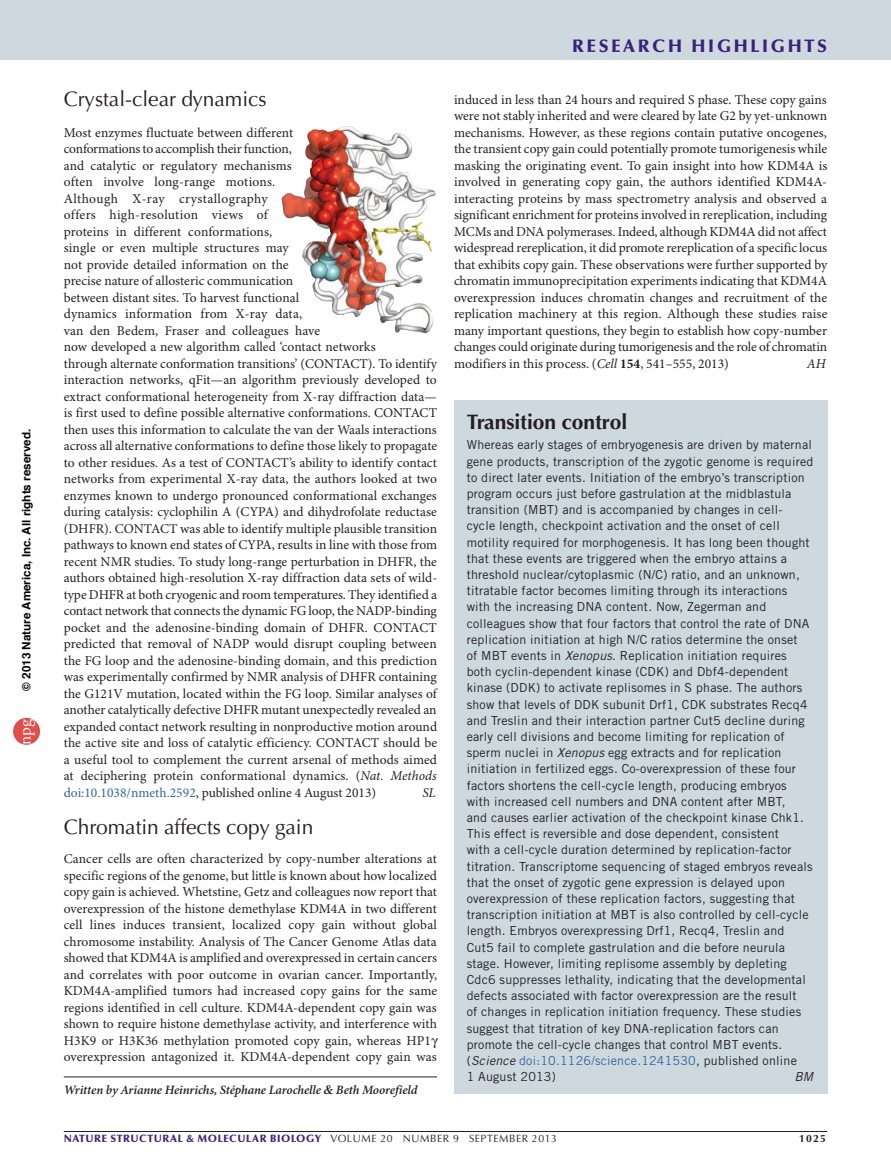
<style>
.page{position:relative;width:891px;height:1175px;background:#fff}
.page>*{position:absolute;margin:0;border:0;box-sizing:border-box;transform-origin:0 0}
.t1{font:21px "Optima LT Std";letter-spacing:-.005em;color:#231f20}
.t2{font:700 21px "Optima LT Std";letter-spacing:-.005em;color:#231f20}
.t3{font:900 18px "Optima LT Std";letter-spacing:.15em;color:#3a227b}
.t4{font:17.4px "Adobe Garamond Pro";color:#fff}
.t5{font:13.5px/16.5px "Minion Pro";color:#231f20}
.t6{font:italic 13.5px "Minion Pro";color:#231f20}
.t7{font:italic 600 12.75px "Minion Pro";letter-spacing:-.01em;color:#231f20}
.t8{font:12.45px/16.2px "Trade Gothic LT Std";letter-spacing:.015em;color:#231f20}
.t9{font:italic 12.45px "Trade Gothic LT Std";color:#231f20}
.t10{font:700 11.7px "Helvetica";color:#000}
.t11{font:900 10.5px "Optima LT Std";letter-spacing:.05em;color:#3a227b}
.t12{font:10.5px "Optima LT Std";color:#231f20}
.t13{font:700 10.5px "Optima LT Std";color:#231f20}
.s1{font-style:italic}
.s2{color:#369}
.s3{font-family:"Times LT Std"}
.s4{font-weight:700}
.s5{font-weight:400;color:#231f20}
</style>
<div class="page">
<hr style="left:64px;top:1131px;width:763px;height:1px;background:#231f20">
<div style="left:0;top:0;width:891px;height:60px;background:#cdd8df"></div>
<hr style="left:64px;top:1076px;width:373px;height:1px;background:#231f20">
<div style="left:454px;top:401px;width:373px;height:693px;background:#cdd8df"></div>
<img style="left:281px;top:126px;width:154px;height:207px">
<div style="left:13px;top:718px;width:27px;height:26px;background:#df4e4a;border-radius:50%"></div>
<p class="t10" style="left:17px;top:690px;width:263px;rotate:-90deg">© 2013 Nature America, Inc. All rights reserved.</p>
<p class="t4" style="left:14px;top:744px;width:28px;rotate:-90deg">npg</p>
<h1 class="t1" style="left:64px;top:87px;width:205px">Crystal-clear dynamics</h1>
<p class="t5" style="left:64px;top:125px;width:375px">Most enzymes fluctuate between different<br>conformations to accomplish their function,<br>and catalytic or regulatory mechanisms<br>often involve long-range motions.<br>Although X-ray crystallography<br>offers high-resolution views of<br>proteins in different conformations,<br>single or even multiple structures may<br>not provide detailed information on the<br>precise nature of allosteric communication<br>between distant sites. To harvest functional<br>dynamics information from X-ray data,<br>van den Bedem, Fraser and colleagues have<br>now developed a new algorithm called ‘contact networks<br>through alternate conformation transitions’ (CONTACT). To identify interaction networks, qFit—an algorithm previously developed to extract conformational heterogeneity from X-ray diffraction data— is first used to define possible alternative conformations. CONTACT then uses this information to calculate the van der Waals interactions across all alternative conformations to define those likely to propagate to other residues. As a test of CONTACT’s ability to identify contact networks from experimental X-ray data, the authors looked at two enzymes known to undergo pronounced conformational exchanges during catalysis: cyclophilin A (CYPA) and dihydrofolate reductase (DHFR). CONTACT was able to identify multiple plausible transition pathways to known end states of CYPA, results in line with those from recent NMR studies. To study long-range perturbation in DHFR, the authors obtained high-resolution X-ray diffraction data sets of wild&shy;type DHFR at both cryogenic and room temperatures. They identified a contact network that connects the dynamic FG loop, the NADP-binding pocket and the adenosine-binding domain of DHFR. CONTACT predicted that removal of NADP would disrupt coupling between the FG loop and the adenosine-binding domain, and this prediction was experimentally confirmed by NMR analysis of DHFR containing the G121V mutation, located within the FG loop. Similar analyses of another catalytically defective DHFR mutant unexpectedly revealed an expanded contact network resulting in nonproductive motion around the active site and loss of catalytic efficiency. CONTACT should be a useful tool to complement the current arsenal of methods aimed at deciphering protein conformational dynamics. (<span class="s1">Nat. Methods </span><span class="s2">doi:10.1038/nmeth.2592</span>, published online 4 August 2013)</p>
<p class="t6" style="left:422px;top:784px;width:15px">SL</p>
<h1 class="t1" style="left:64px;top:814px;width:251px">Chromatin affects copy gain</h1>
<p class="t5" style="left:64px;top:851px;width:375px">Cancer cells are often characterized by copy-number alterations at specific regions of the genome, but little is known about how localized copy gain is achieved. Whetstine, Getz and colleagues now report that overexpression of the histone demethylase KDM4A in two different cell lines induces transient, localized copy gain without global chromosome instability. Analysis of The Cancer Genome Atlas data showed that KDM4A is amplified and overexpressed in certain cancers and correlates with poor outcome in ovarian cancer. Importantly, KDM4A-amplified tumors had increased copy gains for the same regions identified in cell culture. KDM4A-dependent copy gain was shown to require histone demethylase activity, and interference with H3K9 or H3K36 methylation promoted copy gain, whereas HP1 overexpression antagonized it. KDM4A-dependent copy gain was</p>
<p class="t7" style="left:64px;top:1082px;width:355px">Written by Arianne Heinrichs, Stéphane Larochelle <span class="s3">&amp;</span> Beth Moorefield</p>
<h2 class="t3" style="left:572px;top:36px;width:257px">RESEARCH HIGHLIGHTS</h2>
<p class="t5" style="left:454px;top:92px;width:375px;text-align:justify">induced in less than 24 hours and required S phase. These copy gains were not stably inherited and were cleared by late G2 by yet-unknown mechanisms. However, as these regions contain putative oncogenes, the transient copy gain could potentially promote tumorigenesis while masking the originating event. To gain insight into how KDM4A is involved in generating copy gain, the authors identified KDM4A&shy;interacting proteins by mass spectrometry analysis and observed a significant enrichment for proteins involved in rereplication, including MCMs and DNA polymerases. Indeed, although KDM4A did not affect widespread rereplication, it did promote rereplication of a specific locus that exhibits copy gain. These observations were further supported by chromatin immunoprecipitation experiments indicating that KDM4A overexpression induces chromatin changes and recruitment of the replication machinery at this region. Although these studies raise many important questions, they begin to establish how copy-number changes could originate during tumorigenesis and the role of chromatin modifiers in this process. (<span class="s1">Cell</span> <span class="s4">154</span>, 541–555, 2013)</p>
<p class="t6" style="left:807px;top:355px;width:21px">AH</p>
<h1 class="t2" style="left:467px;top:409px;width:162px">Transition control</h1>
<p class="t8" style="left:467px;top:436px;width:348px">Whereas early stages of embryogenesis are driven by maternal gene products, transcription of the zygotic genome is required to direct later events. Initiation of the embryo’s transcription program occurs just before gastrulation at the midblastula transition (MBT) and is accompanied by changes in cell&shy;cycle length, checkpoint activation and the onset of cell motility required for morphogenesis. It has long been thought that these events are triggered when the embryo attains a threshold nuclear/cytoplasmic (N/C) ratio, and an unknown, titratable factor becomes limiting through its interactions with the increasing DNA content. Now, Zegerman and colleagues show that four factors that control the rate of DNA replication initiation at high N/C ratios determine the onset<br>of MBT events in <span class="s1">Xenopus</span>. Replication initiation requires both cyclin-dependent kinase (CDK) and Dbf4-dependent kinase (DDK) to activate replisomes in S phase. The authors show that levels of DDK subunit Drf1, CDK substrates Recq4 and Treslin and their interaction partner Cut5 decline during early cell divisions and become limiting for replication of sperm nuclei in <span class="s1">Xenopus</span> egg extracts and for replication initiation in fertilized eggs. Co-overexpression of these four factors shortens the cell-cycle length, producing embryos<br>with increased cell numbers and DNA content after MBT,<br>and causes earlier activation of the checkpoint kinase Chk1.<br>This effect is reversible and dose dependent, consistent<br>with a cell-cycle duration determined by replication-factor titration. Transcriptome sequencing of staged embryos reveals that the onset of zygotic gene expression is delayed upon overexpression of these replication factors, suggesting that transcription initiation at MBT is also controlled by cell-cycle length. Embryos overexpressing Drf1, Recq4, Treslin and Cut5 fail to complete gastrulation and die before neurula stage. However, limiting replisome assembly by depleting Cdc6 suppresses lethality, indicating that the developmental defects associated with factor overexpression are the result<br>of changes in replication initiation frequency. These studies suggest that titration of key DNA-replication factors can promote the cell-cycle changes that control MBT events. (<span class="s1">Science</span> <span class="s2">doi:10.1126/science.1241530</span>, published online<br>1 August 2013)</p>
<p class="t9" style="left:794px;top:1069px;width:20px">BM</p>
<p class="t11" style="left:64px;top:1132px;width:438px">NATURE STRUCTURAL &amp; MOLECULAR BIOLOGY <span class="s5">volume 20 number 9 SEPTEMBER</span></p>
<p class="t12" style="left:532px;top:1132px;width:26px">2013</p>
<p class="t13" style="left:799px;top:1132px;width:28px">1025</p>
</div>
